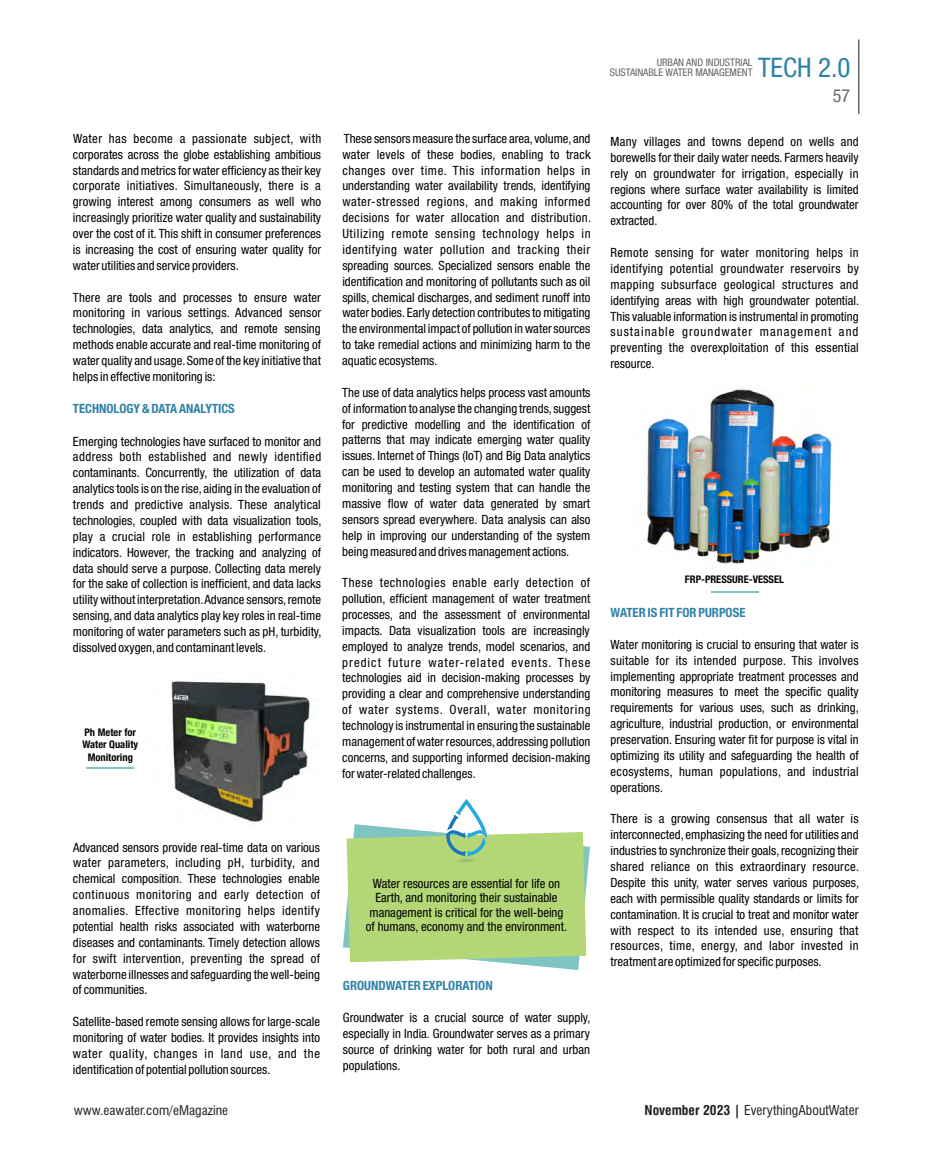
<style>
.page{position:relative;width:933px;height:1176px;background:#fff}
.page>*{position:absolute;margin:0;border:0;box-sizing:border-box;transform-origin:0 0}
.t1{font:condensed 27px "Helvetica Neue LT Com";color:#3082a8}
.t2{font:condensed 18px "Helvetica Neue LT Com";color:#666}
.t3{font:condensed 13.35px "Swiss 721 BT";color:#231f20}
.t4{font:condensed 12.9px "Swiss 721 BT";color:#231f20;scale:1.06 1}
.t5{font:condensed 12.75px/15.9px "Helvetica Neue LT Com";color:#000;text-align:justify}
.t6{font:700 condensed 12.75px "Helvetica Neue LT Pro";color:#3082a8}
.t7{font:700 condensed 10.5px/12.5px "Helvetica Neue LT Pro";color:#000;text-align:center}
.t8{font:condensed 10.5px/9.9px "Helvetica Neue LT Com";color:#666;text-align:right}
.s1{font-weight:700}
</style>
<div class="page">
<hr style="left:858px;top:40px;width:1px;height:73px;background:#666">
<svg style="left:343px;top:799px;width:247px;height:170px"></svg>
<img style="left:457px;top:857px;width:19px;height:5px">
<img style="left:171px;top:680px;width:139px;height:146px">
<img style="left:644px;top:388px;width:189px;height:178px">
<hr style="left:87px;top:767px;width:47px;height:1px;background:#7fc4c1">
<hr style="left:711px;top:591px;width:47px;height:2px;background:#7fc4c1">
<p class="t5" style="left:73px;top:132px;width:250px">Water has become a passionate subject, with corporates across the globe establishing ambitious standards and metrics for water efficiency as their key corporate initiatives. Simultaneously, there is a growing interest among consumers as well who increasingly prioritize water quality and sustainability over the cost of it. This shift in consumer preferences is increasing the cost of ensuring water quality for water utilities and service providers.</p>
<p class="t5" style="left:73px;top:291px;width:250px">There are tools and processes to ensure water monitoring in various settings. Advanced sensor technologies, data analytics, and remote sensing methods enable accurate and real-time monitoring of water quality and usage. Some of the key initiative that helps in effective monitoring is:</p>
<p class="t6" style="left:73px;top:404px;width:163px">TECHNOLOGY &amp; DATA ANALYTICS</p>
<p class="t5" style="left:73px;top:434px;width:250px">Emerging technologies have surfaced to monitor and address both established and newly identified contaminants. Concurrently, the utilization of data analytics tools is on the rise, aiding in the evaluation of trends and predictive analysis. These analytical technologies, coupled with data visualization tools, play a crucial role in establishing performance indicators. However, the tracking and analyzing of data should serve a purpose. Collecting data merely for the sake of collection is inefficient, and data lacks utility without interpretation. Advance sensors, remote sensing, and data analytics play key roles in real-time monitoring of water parameters such as pH, turbidity, dissolved oxygen, and contaminant levels.</p>
<p class="t7" style="left:82px;top:727px;width:57px">Ph Meter for<br>Water Quality<br>Monitoring</p>
<p class="t5" style="left:73px;top:840px;width:249px">Advanced sensors provide real-time data on various water parameters, including pH, turbidity, and chemical composition. These technologies enable continuous monitoring and early detection of anomalies. Effective monitoring helps identify potential health risks associated with waterborne diseases and contaminants. Timely detection allows for swift intervention, preventing the spread of waterborne illnesses and safeguarding the well-being of communities.</p>
<p class="t5" style="left:73px;top:1015px;width:249px">Satellite-based remote sensing allows for large-scale monitoring of water bodies. It provides insights into water quality, changes in land use, and the identification of potential pollution sources.</p>
<p class="t4" style="left:74px;top:1104px;width:147px">www.eawater.com/eMagazine</p>
<p class="t5" style="left:342px;top:132px;width:250px">These sensors measure the surface area, volume, and water levels of these bodies, enabling to track changes over time. This information helps in understanding water availability trends, identifying water-stressed regions, and making informed decisions for water allocation and distribution.<br>Utilizing remote sensing technology helps in identifying water pollution and tracking their spreading sources. Specialized sensors enable the identification and monitoring of pollutants such as oil spills, chemical discharges, and sediment runoff into water bodies. Early detection contributes to mitigating the environmental impact of pollution in water sources to take remedial actions and minimizing harm to the aquatic ecosystems.</p>
<p class="t5" style="left:342px;top:386px;width:250px">The use of data analytics helps process vast amounts of information to analyse the changing trends, suggest for predictive modelling and the identification of patterns that may indicate emerging water quality issues. Internet of Things (IoT) and Big Data analytics can be used to develop an automated water quality monitoring and testing system that can handle the massive flow of water data generated by smart sensors spread everywhere. Data analysis can also help in improving our understanding of the system being measured and drives management actions.</p>
<p class="t5" style="left:342px;top:576px;width:250px">These technologies enable early detection of pollution, efficient management of water treatment processes, and the assessment of environmental impacts. Data visualization tools are increasingly employed to analyze trends, model scenarios, and predict future water-related events. These technologies aid in decision-making processes by providing a clear and comprehensive understanding of water systems. Overall, water monitoring technology is instrumental in ensuring the sustainable management of water resources, addressing pollution concerns, and supporting informed decision-making for water-related challenges.</p>
<p class="t5" style="left:366px;top:877px;width:203px;line-height:14.5px;text-align:center">Water resources are essential for life on Earth, and monitoring their sustainable management is critical for the well-being of humans, economy and the environment.</p>
<p class="t6" style="left:343px;top:980px;width:151px">GROUNDWATER EXPLORATION</p>
<p class="t5" style="left:343px;top:1011px;width:249px">Groundwater is a crucial source of water supply, especially in India. Groundwater serves as a primary source of drinking water for both rural and urban populations.</p>
<h1 class="t1" style="left:758px;top:57px;width:94px">TECH 2.0</h1>
<p class="t8" style="left:610px;top:59px;width:144px">URBAN AND INDUSTRIAL<br>SUSTAINABLE WATER MANAGEMENT</p>
<h2 class="t2" style="left:833px;top:89px;width:19px">57</h2>
<p class="t5" style="left:610px;top:135px;width:250px">Many villages and towns depend on wells and borewells for their daily water needs. Farmers heavily rely on groundwater for irrigation, especially in regions where surface water availability is limited accounting for over 80% of the total groundwater extracted.</p>
<p class="t5" style="left:610px;top:246px;width:250px">Remote sensing for water monitoring helps in identifying potential groundwater reservoirs by mapping subsurface geological structures and identifying areas with high groundwater potential.<br>This valuable information is instrumental in promoting sustainable groundwater management and preventing the overexploitation of this essential resource.</p>
<p class="t7" style="left:685px;top:574px;width:101px">FRP-PRESSURE-VESSEL</p>
<p class="t6" style="left:610px;top:607px;width:136px">WATER IS FIT FOR PURPOSE</p>
<p class="t5" style="left:610px;top:638px;width:250px">Water monitoring is crucial to ensuring that water is suitable for its intended purpose. This involves implementing appropriate treatment processes and monitoring measures to meet the specific quality requirements for various uses, such as drinking, agriculture, industrial production, or environmental preservation. Ensuring water fit for purpose is vital in optimizing its utility and safeguarding the health of ecosystems, human populations, and industrial operations.</p>
<p class="t5" style="left:610px;top:812px;width:250px">There is a growing consensus that all water is interconnected, emphasizing the need for utilities and industries to synchronize their goals, recognizing their shared reliance on this extraordinary resource.<br>Despite this unity, water serves various purposes, each with permissible quality standards or limits for contamination. It is crucial to treat and monitor water with respect to its intended use, ensuring that resources, time, energy, and labor invested in treatment are optimized for specific purposes.</p>
<p class="t3" style="left:644px;top:1103px;width:216px"><span class="s1">November 2023 |</span> EverythingAboutWater</p>
</div>
